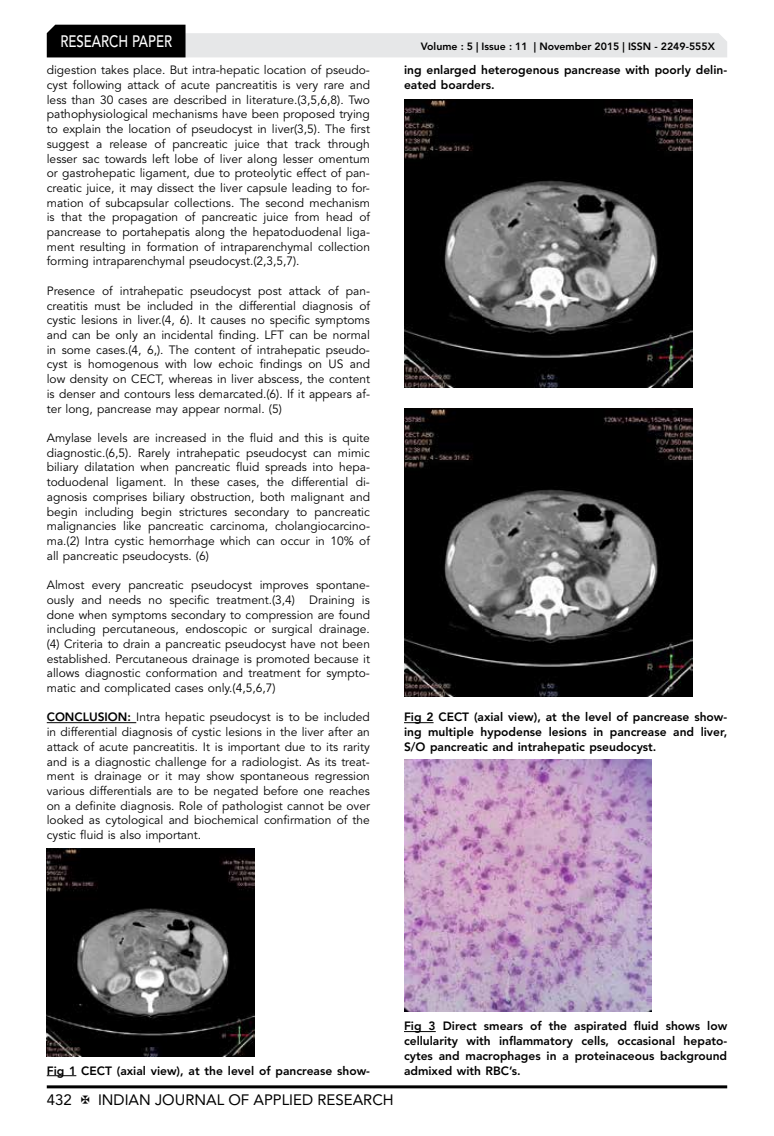
<style>
.page{position:relative;width:774px;height:1136px;background:#fff}
.page>*{position:absolute;margin:0;border:0;box-sizing:border-box;transform-origin:0 0}
.t1{font:500 16.5px "Avenir LT Std";color:#fff;scale:.8 1}
.t2{font:15px "Avenir LT Std";color:#000}
.t3{font:12px/14.7px "Avenir LT Std";color:#000;text-align:justify}
.t4{font:800 12px/14.7px "Avenir LT Std";color:#000;text-align:justify}
.t5{font:800 10.5px "Avenir LT Std";color:#000}
.s1{font-weight:800}
</style>
<div class="page">
<hr style="left:47px;top:1085px;width:680px;height:3px;background:#000">
<svg style="left:47px;top:25px;width:680px;height:32px"></svg>
<hr style="left:47px;top:722px;width:89px;height:1px;background:#000">
<svg style="left:47px;top:1075px;width:29px;height:1px"></svg>
<img style="left:47px;top:848px;width:207px;height:208px">
<hr style="left:404px;top:722px;width:30px;height:1px;background:#000">
<hr style="left:404px;top:1031px;width:32px;height:1px;background:#000">
<img style="left:404px;top:100px;width:288px;height:288px">
<img style="left:404px;top:408px;width:288px;height:288px">
<img style="left:404px;top:759px;width:247px;height:252px">
<h1 class="t1" style="left:60px;top:32px;width:139px">RESEARCH PAPER</h1>
<p class="t3" style="left:47px;top:63px;width:325px">digestion takes place. But intra-hepatic location of pseudo&shy;cyst following attack of acute pancreatitis is very rare and less than 30 cases are described in literature.(3,5,6,8). Two pathophysiological mechanisms have been proposed trying to explain the location of pseudocyst in liver(3,5). The first suggest a release of pancreatic juice that track through lesser sac towards left lobe of liver along lesser omentum or gastrohepatic ligament, due to proteolytic effect of pan&shy;creatic juice, it may dissect the liver capsule leading to for&shy;mation of subcapsular collections. The second mechanism is that the propagation of pancreatic juice from head of pancrease to portahepatis along the hepatoduodenal liga&shy;ment resulting in formation of intraparenchymal collection forming intraparenchymal pseudocyst.(2,3,5,7).</p>
<p class="t3" style="left:47px;top:284px;width:325px">Presence of intrahepatic pseudocyst post attack of pan&shy;creatitis must be included in the differential diagnosis of cystic lesions in liver.(4, 6). It causes no specific symptoms and can be only an incidental finding. LFT can be normal in some cases.(4, 6,). The content of intrahepatic pseudo&shy;cyst is homogenous with low echoic findings on US and low density on CECT, whereas in liver abscess, the content is denser and contours less demarcated.(6). If it appears af&shy;ter long, pancrease may appear normal. (5)</p>
<p class="t3" style="left:47px;top:431px;width:325px">Amylase levels are increased in the fluid and this is quite diagnostic.(6,5). Rarely intrahepatic pseudocyst can mimic biliary dilatation when pancreatic fluid spreads into hepa&shy;toduodenal ligament. In these cases, the differential di&shy;agnosis comprises biliary obstruction, both malignant and begin including begin strictures secondary to pancreatic malignancies like pancreatic carcinoma, cholangiocarcino&shy;ma.(2) Intra cystic hemorrhage which can occur in 10% of all pancreatic pseudocysts. (6)</p>
<p class="t3" style="left:47px;top:578px;width:325px">Almost every pancreatic pseudocyst improves spontane&shy;ously and needs no specific treatment.(3,4) Draining is done when symptoms secondary to compression are found including percutaneous, endoscopic or surgical drainage. (4) Criteria to drain a pancreatic pseudocyst have not been established. Percutaneous drainage is promoted because it allows diagnostic conformation and treatment for sympto&shy;matic and complicated cases only.(4,5,6,7)</p>
<p class="t3" style="left:47px;top:710px;width:325px"><span class="s1">CONCLUSION:</span> Intra hepatic pseudocyst is to be included in differential diagnosis of cystic lesions in the liver after an attack of acute pancreatitis. It is important due to its rarity and is a diagnostic challenge for a radiologist. As its treat&shy;ment is drainage or it may show spontaneous regression various differentials are to be negated before one reaches on a definite diagnosis. Role of pathologist cannot be over looked as cytological and biochemical confirmation of the cystic fluid is also important.</p>
<p class="t5" style="left:421px;top:41px;width:296px">Volume : 5 | Issue : 11 | November 2015 | ISSN - 2249-555X</p>
<p class="t4" style="left:404px;top:63px;width:325px">ing enlarged heterogenous pancrease with poorly delin&shy;eated boarders.</p>
<p class="t4" style="left:404px;top:710px;width:325px">Fig 2 CECT (axial view), at the level of pancrease show&shy;ing multiple hypodense lesions in pancrease and liver, S/O pancreatic and intrahepatic pseudocyst.</p>
<p class="t4" style="left:47px;top:1062px;width:325px">Fig 1 CECT (axial view), at the level of pancrease show-</p>
<p class="t2" style="left:47px;top:1090px;width:27px">432</p>
<p class="t2" style="left:98px;top:1090px;width:297px">INDIAN JOURNAL OF APPLIED RESEARCH</p>
<p class="t4" style="left:404px;top:1018px;width:325px">Fig 3 Direct smears of the aspirated fluid shows low cellularity with inflammatory cells, occasional hepato&shy;cytes and macrophages in a proteinaceous background admixed with RBC’s.</p>
</div>
